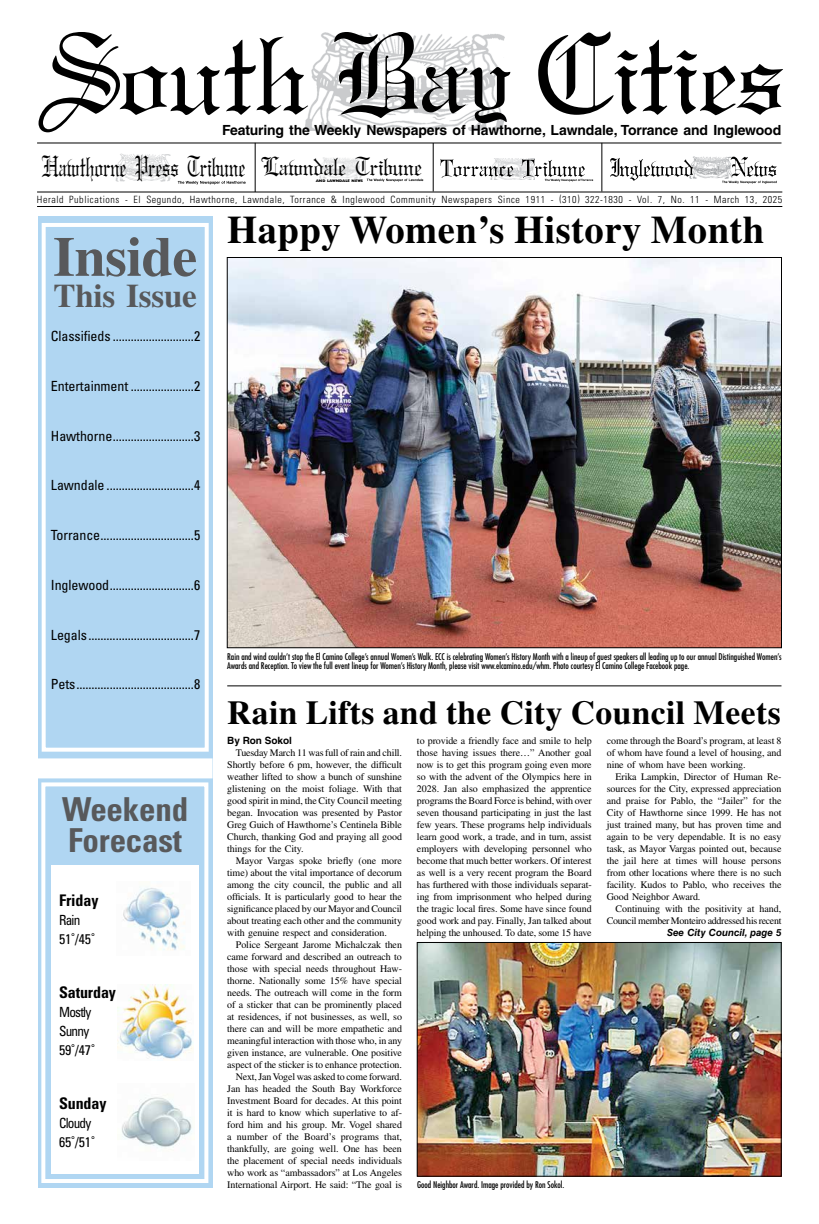
<style>
.page{position:relative;width:819px;height:1224px;background:#fff}
.page>*{position:absolute;margin:0;border:0;box-sizing:border-box;transform-origin:0 0}
.t1{font:700 56px "Times LT Std";letter-spacing:-.005em;color:#58595b}
.t2{font:700 39px "Times LT Std";letter-spacing:.01em;color:#000}
.t3{font:700 33.5px "Times LT Std";letter-spacing:.015em;color:#000}
.t4{font:700 condensed 33px/31px "Univers LT Std";letter-spacing:-.005em;color:#58595b}
.t5{font:700 33px "Times LT Std";letter-spacing:-.005em;color:#58595b}
.t6{font:27.3px "Gregorian";letter-spacing:-.01em;color:#000;scale:.78 1}
.t7{font:24.4px "Gregorian";letter-spacing:-.01em;color:#000}
.t8{font:700 condensed 16px "Univers LT Std";letter-spacing:-.005em;color:#000}
.t9{font:condensed 14px "Univers LT Std";letter-spacing:-.005em;color:#000}
.t10{font:700 14px "Helvetica LT Std";letter-spacing:-.01em;color:#000}
.t11{font:condensed 14px/19px "Univers LT Std";letter-spacing:-.055em;color:#000;scale:.95 1}
.t12{font:condensed 14px/19px "Univers LT Std";letter-spacing:-.005em;color:#000;scale:.95 1}
.t13{font:10px/12px "Times LT Std";letter-spacing:-.01em;color:#000;text-align:justify}
.t14{font:300 condensed 10px "Univers LT Std";letter-spacing:.06em;color:#000}
.t15{font:10px/12px "Times LT Std";letter-spacing:-.03em;color:#000;text-align:right}
.t16{font:700 10px "Helvetica LT Std";color:#000}
.t17{font:italic 700 9.8px "Helvetica LT Std";color:#000}
.t18{font:condensed 9px/9.5px "Futura Std";color:#000}
.t19{font:800 3.7px "Gill Sans";letter-spacing:-.01em;color:#000}
</style>
<div class="page">
<img style="left:494px;top:158px;width:41px;height:1px">
<svg style="left:440px;top:159px;width:153px;height:23px"></svg>
<div style="left:38px;top:216px;width:174px;height:972px;background:#b0d6f2"></div>
<div style="left:42px;top:223px;width:167px;height:529px;border:4px solid #fff"></div>
<div style="left:37px;top:758px;width:176px;height:20px;background:#fff"></div>
<div style="left:41px;top:782px;width:167px;height:401px;border:4px solid #fff"></div>
<div style="left:51px;top:865px;width:148px;height:309px;background:#fff"></div>
<img style="left:229px;top:259px;width:551px;height:387px">
<img style="left:419px;top:944px;width:361px;height:230px">
<div style="left:417px;top:942px;width:365px;height:234px;border:1px solid #000"></div>
<img style="left:117px;top:984px;width:77px;height:75px">
<img style="left:121px;top:1094px;width:71px;height:54px">
<img style="left:123px;top:888px;width:62px;height:62px">
<hr style="left:37px;top:142px;width:745px;height:1px;background:#000">
<hr style="left:37px;top:206px;width:745px;height:1px;background:#000">
<img style="left:693px;top:156px;width:29px;height:22px">
<svg style="left:610px;top:158px;width:84px;height:23px"></svg>
<svg style="left:722px;top:156px;width:55px;height:28px"></svg>
<svg style="left:705px;top:163px;width:10px;height:5px"></svg>
<img style="left:319px;top:158px;width:42px;height:21px">
<svg style="left:367px;top:179px;width:56px;height:3px"></svg>
<img style="left:115px;top:154px;width:56px;height:27px">
<svg style="left:178px;top:181px;width:68px;height:4px"></svg>
<hr style="left:255px;top:143px;width:1px;height:49px;background:#000">
<hr style="left:433px;top:143px;width:1px;height:49px;background:#000">
<svg style="left:39px;top:31px;width:744px;height:101px"></svg>
<svg style="left:284px;top:106px;width:24px;height:9px"></svg>
<hr style="left:37px;top:192px;width:745px;height:1px;background:#000">
<hr style="left:602px;top:143px;width:1px;height:49px;background:#000">
<hr style="left:227px;top:685px;width:555px;height:1px;background:#000">
<h3 class="t10" style="left:222px;top:121px;width:561px">Featuring the Weekly Newspapers of Hawthorne, Lawndale, Torrance and Inglewood</h3>
<h3 class="t6" style="left:42px;top:151px;width:262px">Hawthorne Press Tribune</h3>
<h3 class="t7" style="left:262px;top:153px;width:162px">Lawndale Tribune</h3>
<p class="t19" style="left:316px;top:178px;width:49px">AND LAWNDALE NEWS</p>
<p class="t14" style="left:37px;top:193px;width:747px">Herald Publications - El Segundo, Hawthorne, Lawndale, Torrance &amp; Inglewood Community Newspapers Since 1911 - (310) 322-1830 - Vol. 7, No. 11 - March 13, 2025</p>
<h1 class="t1" style="left:53px;top:223px;width:146px">Inside</h1>
<h3 class="t5" style="left:54px;top:276px;width:145px">This Issue</h3>
<h3 class="t9" style="left:51px;top:328px;width:151px">Classifieds ...........................2</h3>
<h3 class="t9" style="left:51px;top:377px;width:151px">Entertainment .....................2</h3>
<h3 class="t9" style="left:51px;top:427px;width:151px">Hawthorne...........................3</h3>
<h3 class="t9" style="left:51px;top:477px;width:151px">Lawndale .............................4</h3>
<h3 class="t9" style="left:51px;top:526px;width:151px">Torrance...............................5</h3>
<h3 class="t9" style="left:51px;top:576px;width:151px">Inglewood............................6</h3>
<h3 class="t9" style="left:51px;top:626px;width:151px">Legals ...................................7</h3>
<h3 class="t9" style="left:51px;top:675px;width:151px">Pets.......................................8</h3>
<h3 class="t4" style="left:62px;top:793px;width:128px">Weekend<br>Forecast</h3>
<h3 class="t8" style="left:59px;top:890px;width:41px">Friday</h3>
<h3 class="t12" style="left:59px;top:910px;width:39px">Rain<br>51˚/45˚</h3>
<h3 class="t8" style="left:59px;top:982px;width:58px">Saturday</h3>
<h3 class="t11" style="left:59px;top:1002px;width:39px">Mostly<br>Sunny<br>59˚/47˚</h3>
<h3 class="t8" style="left:59px;top:1093px;width:49px">Sunday</h3>
<h3 class="t11" style="left:59px;top:1113px;width:39px">Cloudy<br>65˚/51˚</h3>
<h2 class="t2" style="left:227px;top:206px;width:539px">Happy Women’s History Month</h2>
<p class="t18" style="left:227px;top:652px;width:556px">Rain and wind couldn’t stop the El Camino College’s annual Women’s Walk. ECC is celebrating Women’s History Month with a lineup of guest speakers all leading up to our annual Distinguished Women’s<br>Awards and Reception. To view the full event lineup for Women’s History Month, please visit www.elcamino.edu/whm. Photo courtesy El Camino College Facebook page.</p>
<h3 class="t3" style="left:227px;top:693px;width:555px">Rain Lifts and the City Council Meets</h3>
<p class="t16" style="left:227px;top:734px;width:66px">By Ron Sokol</p>
<p class="t13" style="left:227px;top:746px;width:176px;text-indent:9px">Tuesday March 11 was full of rain and chill.<br>Shortly before 6 pm, however, the difficult weather lifted to show a bunch of sunshine glistening on the moist foliage. With that good spirit in mind, the City Council meeting began. Invocation was presented by Pastor Greg Guich of Hawthorne’s Centinela Bible Church, thanking God and praying all good things for the City.</p>
<p class="t13" style="left:227px;top:854px;width:176px;text-indent:9px">Mayor Vargas spoke briefly (one more time) about the vital importance of decorum among the city council, the public and all officials. It is particularly good to hear the significance placed by our Mayor and Council about treating each other and the community with genuine respect and consideration.</p>
<p class="t13" style="left:227px;top:938px;width:176px;text-align:right">Police Sergeant Jarome Michalczak then came forward and described an outreach to those with special needs throughout Haw&shy;thorne. Nationally some 15% have special needs. The outreach will come in the form of a sticker that can be prominently placed at residences, if not businesses, as well, so there can and will be more empathetic and meaningful interaction with those who, in any given instance, are vulnerable. One positive aspect of the sticker is to enhance protection.<br>Next, Jan Vogel was asked to come forward.<br>Jan has headed the South Bay Workforce Investment Board for decades. At this point it is hard to know which superlative to af&shy;ford him and his group. Mr. Vogel shared a number of the Board’s programs that, thankfully, are going well. One has been the placement of special needs individuals who work as “ambassadors” at Los Angeles International Airport. He said: “The goal is</p>
<p class="t13" style="left:417px;top:734px;width:176px">to provide a friendly face and smile to help those having issues there…” Another goal now is to get this program going even more so with the advent of the Olympics here in 2028. Jan also emphasized the apprentice programs the Board Force is behind, with over seven thousand participating in just the last few years. These programs help individuals learn good work, a trade, and in turn, assist employers with developing personnel who become that much better workers. Of interest as well is a very recent program the Board has furthered with those individuals separat&shy;ing from imprisonment who helped during the tragic local fires. Some have since found good work and pay. Finally, Jan talked about helping the unhoused. To date, some 15 have</p>
<p class="t13" style="left:607px;top:734px;width:176px">come through the Board’s program, at least 8 of whom have found a level of housing, and nine of whom have been working.</p>
<p class="t13" style="left:607px;top:770px;width:176px;text-indent:9px">Erika Lampkin, Director of Human Re&shy;sources for the City, expressed appreciation and praise for Pablo, the “Jailer” for the City of Hawthorne since 1999. He has not just trained many, but has proven time and again to be very dependable. It is no easy task, as Mayor Vargas pointed out, because the jail here at times will house persons from other locations where there is no such facility. Kudos to Pablo, who receives the Good Neighbor Award.</p>
<p class="t15" style="left:607px;top:902px;width:176px">Continuing with the positivity at hand,<br>Council member Monteiro addressed his recent</p>
<p class="t17" style="left:667px;top:926px;width:116px">See City Council, page 5</p>
<p class="t18" style="left:417px;top:1180px;width:149px">Good Neighbor Award. Image provided by Ron Sokol.</p>
</div>
